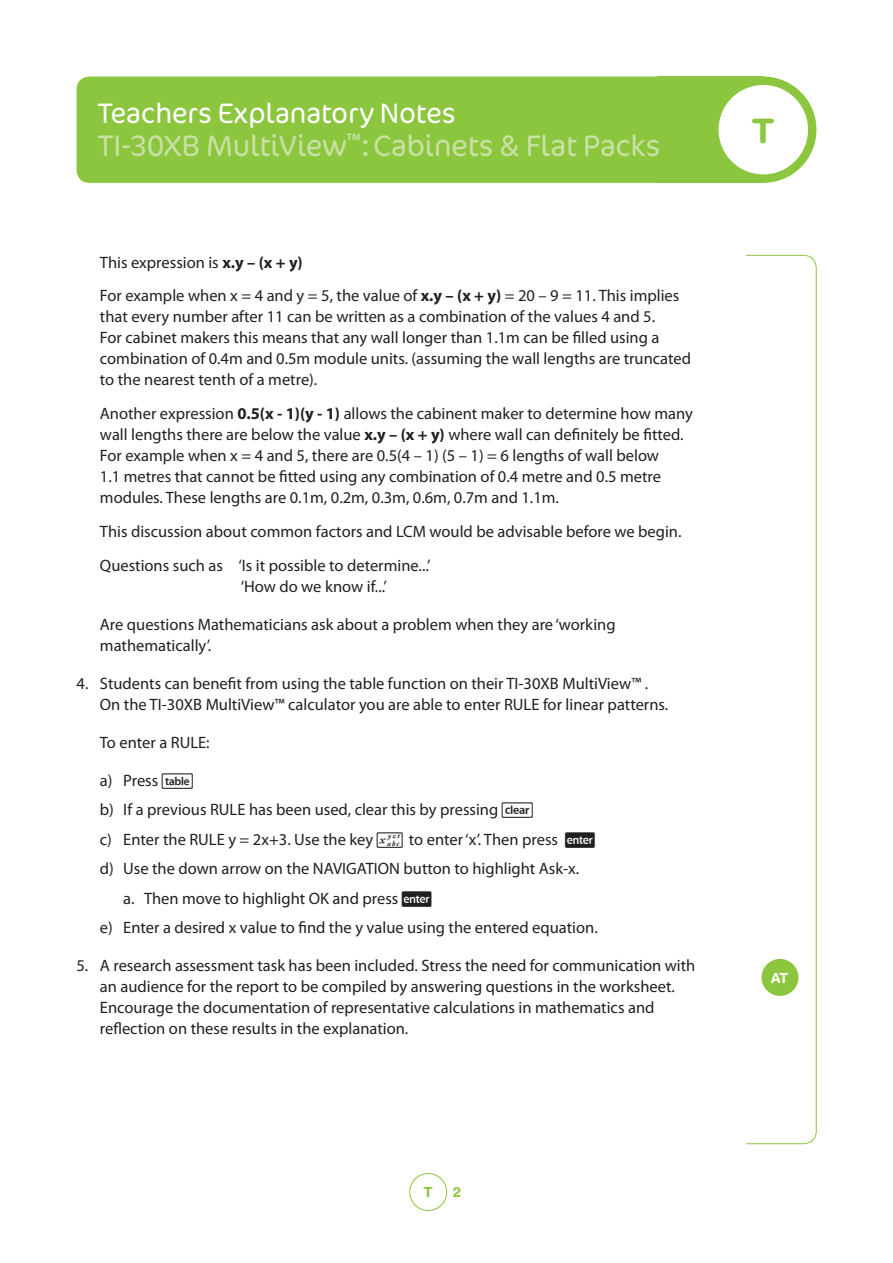
<style>
.page{position:relative;width:893px;height:1263px;background:#fff}
.page>*{position:absolute;margin:0;border:0;box-sizing:border-box;transform-origin:0 0}
.t1{font:700 33.75px "Helvetica Rounded";color:#8bc63e}
.t2{font:300 30px "Cocon";letter-spacing:-.01em;color:#c9e1a4}
.t3{font:300 28.5px "Cocon";letter-spacing:-.01em;color:#fff}
.t4{font:16.5px/21px "Myriad Pro";color:#231f20}
.t5{font:700 13.95px "Helvetica Rounded";color:#fff}
.t6{font:700 13.95px "Helvetica Rounded";color:#8bc63e}
.s1{font-weight:700}
</style>
<div class="page">
<div style="left:409px;top:1173px;width:38px;height:38px;border:1px solid #8bc63e;border-radius:50%"></div>
<div style="left:658px;top:77px;width:106px;height:106px;background:#8bc63e"></div>
<div style="left:77px;top:77px;width:613px;height:106px;background:#8bc63e;border-radius:13px"></div>
<div style="left:710px;top:77px;width:106px;height:106px;background:#8bc63e;border-radius:50%"></div>
<div style="left:719px;top:85px;width:89px;height:89px;background:#fff;border-radius:50%"></div>
<svg style="left:746px;top:255px;width:71px;height:889px"></svg>
<div style="left:761px;top:959px;width:37px;height:37px;background:#8bc63e;border-radius:50%"></div>
<p class="t3" style="left:98px;top:92px;width:359px">Teachers Explanatory Notes</p>
<p class="t2" style="left:98px;top:123px;width:564px">TI-30XB MultiView<sup>™</sup>:Cabinets &amp; Flat Packs</p>
<p class="t4" style="left:100px;top:245px;width:581px;line-height:33.8px">This expression is <span class="s1">x.y – (x + y)<br></span>For example when x = 4 and y = 5, the value of <span class="s1">x.y – (x + y)</span> = 20 – 9 = 11. This implies</p>
<p class="t4" style="left:100px;top:306px;width:593px">that every number after 11 can be written as a combination of the values 4 and 5.<br>For cabinet makers this means that any wall longer than 1.1m can be filled using a combination of 0.4m and 0.5m module units. (assuming the wall lengths are truncated to the nearest tenth of a metre).</p>
<p class="t4" style="left:100px;top:403px;width:594px">Another expression <span class="s1">0.5(x - 1)(y - 1)</span> allows the cabinent maker to determine how many wall lengths there are below the value <span class="s1">x.y – (x + y)</span> where wall can definitely be fitted.<br>For example when x = 4 and 5, there are 0.5(4 – 1) (5 – 1) = 6 lengths of wall below<br>1.1 metres that cannot be fitted using any combination of 0.4 metre and 0.5 metre modules. These lengths are 0.1m, 0.2m, 0.3m, 0.6m, 0.7m and 1.1m.</p>
<p class="t4" style="left:100px;top:514px;width:583px;line-height:33.8px">This discussion about common factors and LCM would be advisable before we begin.<br>Questions such as ‘Is it possible to determine...’</p>
<p class="t4" style="left:241px;top:575px;width:148px">‘How do we know if...’</p>
<p class="t4" style="left:100px;top:613px;width:517px">Are questions Mathematicians ask about a problem when they are ‘working mathematically’.</p>
<p class="t4" style="left:100px;top:672px;width:570px;text-indent:-23px">4. Students can benefit from using the table function on their TI-30XB MultiView™ .<br>On the TI-30XB MultiView™ calculator you are able to enter RULE for linear patterns.</p>
<p class="t4" style="left:100px;top:731px;width:111px">To enter a RULE:</p>
<p class="t4" style="left:100px;top:765px;width:400px;line-height:29.5px">a) Press<br>b) If a previous RULE has been used, clear this by pressing c) Enter the RULE y = 2x+3. Use the key</p>
<p class="t4" style="left:409px;top:828px;width:151px">to enter ‘x’. Then press</p>
<p class="t4" style="left:100px;top:858px;width:481px">d) Use the down arrow on the NAVIGATION button to highlight Ask-x.</p>
<p class="t4" style="left:123px;top:887px;width:277px">a. Then move to highlight OK and press</p>
<p class="t4" style="left:100px;top:917px;width:499px">e) Enter a desired x value to find the y value using the entered equation.</p>
<p class="t4" style="left:100px;top:955px;width:597px;text-indent:-23px">5. A research assessment task has been included. Stress the need for communication with an audience for the report to be compiled by answering questions in the worksheet.<br>Encourage the documentation of representative calculations in mathematics and reflection on these results in the explanation.</p>
<p class="t1" style="left:752px;top:110px;width:24px">T</p>
<p class="t5" style="left:771px;top:969px;width:19px">AT</p>
<p class="t6" style="left:423px;top:1184px;width:11px">T</p>
</div>
